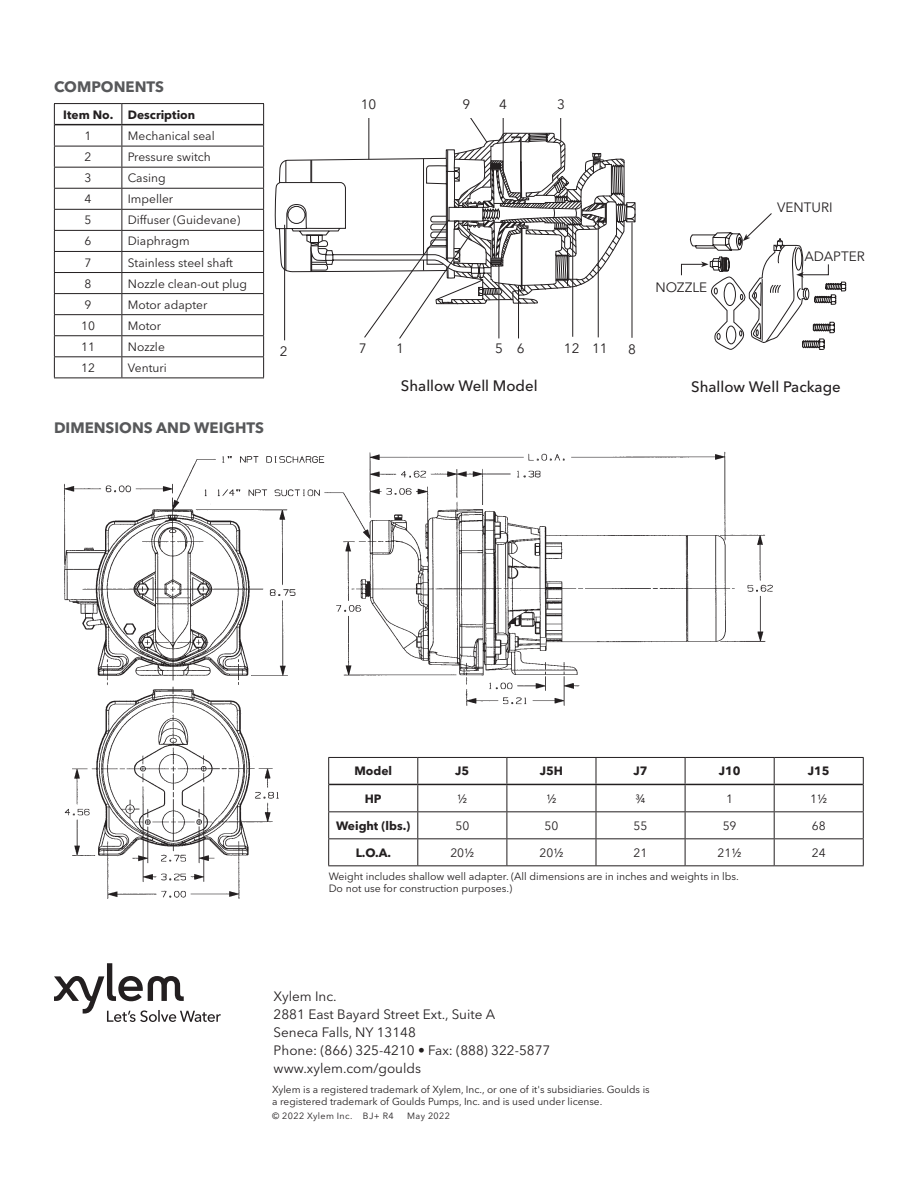
<style>
.page{position:relative;width:918px;height:1188px;background:#fff}
.page>*{position:absolute;margin:0;border:0;box-sizing:border-box;transform-origin:0 0}
.t1{font:500 15px "Avenir Next LT Pro";color:#231f20}
.t2{font:700 15px "Avenir Next LT Pro";color:#57585a}
.address{font:13.5px "Avenir Next LT Pro";color:#231f20}
.t3{font:12px "Avenir Next LT Pro";color:#231f20}
.t4{font:700 12px "Avenir Next LT Pro";color:#231f20}
.t5{font:10.5px/12.6px "Avenir Next LT Pro";color:#231f20}
.t6{font:10.2px/12.1px "Avenir Next LT Pro";color:#231f20}
.t7{font:9px "Avenir Next LT Pro";letter-spacing:.04em;color:#231f20}
</style>
<div class="page">
<img style="left:64px;top:451px;width:712px;height:447px">
<svg style="left:681px;top:213px;width:165px;height:137px"></svg>
<hr style="left:503px;top:90px;width:1px;height:105px;background:#231f20">
<svg style="left:276px;top:133px;width:360px;height:208px"></svg>
<div style="left:830px;top:242px;width:17px;height:9px;background:#fff"></div>
<div style="left:335px;top:89px;width:238px;height:13px;background:#fff"></div>
<hr style="left:54px;top:103px;width:68px;height:1px;background:#231f20">
<hr style="left:122px;top:103px;width:142px;height:1px;background:#231f20">
<hr style="left:54px;top:146px;width:68px;height:1px;background:#231f20">
<hr style="left:122px;top:146px;width:142px;height:1px;background:#231f20">
<hr style="left:54px;top:167px;width:68px;height:1px;background:#231f20">
<hr style="left:122px;top:167px;width:142px;height:1px;background:#231f20">
<hr style="left:54px;top:188px;width:68px;height:1px;background:#231f20">
<hr style="left:122px;top:188px;width:142px;height:1px;background:#231f20">
<hr style="left:54px;top:209px;width:68px;height:1px;background:#231f20">
<hr style="left:122px;top:209px;width:142px;height:1px;background:#231f20">
<hr style="left:54px;top:230px;width:68px;height:1px;background:#231f20">
<hr style="left:122px;top:230px;width:142px;height:1px;background:#231f20">
<hr style="left:54px;top:251px;width:68px;height:1px;background:#231f20">
<hr style="left:122px;top:251px;width:142px;height:1px;background:#231f20">
<hr style="left:54px;top:272px;width:68px;height:1px;background:#231f20">
<hr style="left:122px;top:272px;width:142px;height:1px;background:#231f20">
<hr style="left:54px;top:293px;width:68px;height:1px;background:#231f20">
<hr style="left:122px;top:293px;width:142px;height:1px;background:#231f20">
<hr style="left:54px;top:314px;width:68px;height:1px;background:#231f20">
<hr style="left:122px;top:314px;width:142px;height:1px;background:#231f20">
<hr style="left:54px;top:335px;width:68px;height:1px;background:#231f20">
<hr style="left:122px;top:335px;width:142px;height:1px;background:#231f20">
<hr style="left:54px;top:356px;width:68px;height:1px;background:#231f20">
<svg style="left:54px;top:104px;width:1px;height:274px"></svg>
<hr style="left:122px;top:356px;width:142px;height:1px;background:#231f20">
<svg style="left:122px;top:104px;width:1px;height:274px"></svg>
<svg style="left:263px;top:104px;width:1px;height:274px"></svg>
<hr style="left:54px;top:378px;width:68px;height:1px;background:#231f20">
<hr style="left:122px;top:378px;width:142px;height:1px;background:#231f20">
<hr style="left:55px;top:124px;width:67px;height:1px;background:#231f20">
<hr style="left:122px;top:124px;width:141px;height:1px;background:#231f20">
<hr style="left:328px;top:757px;width:90px;height:1px;background:#231f20">
<hr style="left:418px;top:757px;width:89px;height:1px;background:#231f20">
<hr style="left:507px;top:757px;width:89px;height:1px;background:#231f20">
<hr style="left:596px;top:757px;width:89px;height:1px;background:#231f20">
<hr style="left:685px;top:757px;width:89px;height:1px;background:#231f20">
<hr style="left:774px;top:757px;width:90px;height:1px;background:#231f20">
<hr style="left:328px;top:811px;width:90px;height:1px;background:#231f20">
<hr style="left:418px;top:811px;width:89px;height:1px;background:#231f20">
<hr style="left:507px;top:811px;width:89px;height:1px;background:#231f20">
<hr style="left:596px;top:811px;width:89px;height:1px;background:#231f20">
<hr style="left:685px;top:811px;width:89px;height:1px;background:#231f20">
<hr style="left:774px;top:811px;width:90px;height:1px;background:#231f20">
<hr style="left:328px;top:838px;width:90px;height:1px;background:#231f20">
<svg style="left:328px;top:758px;width:1px;height:107px"></svg>
<hr style="left:418px;top:838px;width:89px;height:1px;background:#231f20">
<svg style="left:417px;top:758px;width:1px;height:107px"></svg>
<hr style="left:507px;top:838px;width:89px;height:1px;background:#231f20">
<svg style="left:507px;top:758px;width:1px;height:107px"></svg>
<hr style="left:596px;top:838px;width:89px;height:1px;background:#231f20">
<svg style="left:596px;top:758px;width:1px;height:107px"></svg>
<hr style="left:685px;top:838px;width:89px;height:1px;background:#231f20">
<svg style="left:685px;top:758px;width:1px;height:107px"></svg>
<hr style="left:774px;top:838px;width:90px;height:1px;background:#231f20">
<svg style="left:774px;top:758px;width:1px;height:107px"></svg>
<svg style="left:863px;top:758px;width:1px;height:107px"></svg>
<hr style="left:328px;top:865px;width:90px;height:1px;background:#231f20">
<hr style="left:418px;top:865px;width:89px;height:1px;background:#231f20">
<hr style="left:507px;top:865px;width:89px;height:1px;background:#231f20">
<hr style="left:596px;top:865px;width:89px;height:1px;background:#231f20">
<hr style="left:685px;top:865px;width:89px;height:1px;background:#231f20">
<hr style="left:774px;top:865px;width:90px;height:1px;background:#231f20">
<hr style="left:329px;top:784px;width:89px;height:1px;background:#231f20">
<hr style="left:418px;top:784px;width:89px;height:1px;background:#231f20">
<hr style="left:507px;top:784px;width:89px;height:1px;background:#231f20">
<hr style="left:596px;top:784px;width:89px;height:1px;background:#231f20">
<hr style="left:685px;top:784px;width:89px;height:1px;background:#231f20">
<hr style="left:774px;top:784px;width:89px;height:1px;background:#231f20">
<svg style="left:54px;top:963px;width:167px;height:59px"></svg>
<p class="t2" style="left:54px;top:78px;width:112px">COMPONENTS</p>
<p class="t4" style="left:63px;top:107px;width:52px">Item No.</p>
<p class="t4" style="left:128px;top:107px;width:69px">Description</p>
<p class="t3" style="left:85px;top:129px;width:8px">1</p>
<p class="t3" style="left:128px;top:129px;width:88px">Mechanical seal</p>
<p class="t3" style="left:85px;top:150px;width:8px">2</p>
<p class="t3" style="left:128px;top:150px;width:85px">Pressure switch</p>
<p class="t3" style="left:85px;top:171px;width:8px">3</p>
<p class="t3" style="left:128px;top:171px;width:39px">Casing</p>
<p class="t3" style="left:85px;top:192px;width:8px">4</p>
<p class="t3" style="left:128px;top:192px;width:47px">Impeller</p>
<p class="t3" style="left:85px;top:213px;width:8px">5</p>
<p class="t3" style="left:128px;top:213px;width:114px">Diffuser (Guidevane)</p>
<p class="t3" style="left:85px;top:234px;width:8px">6</p>
<p class="t3" style="left:128px;top:234px;width:63px">Diaphragm</p>
<p class="t3" style="left:85px;top:255px;width:8px">7</p>
<p class="t3" style="left:128px;top:255px;width:107px">Stainless steel shaft</p>
<p class="t3" style="left:85px;top:276px;width:8px">8</p>
<p class="t3" style="left:128px;top:276px;width:121px">Nozzle clean-out plug</p>
<p class="t3" style="left:85px;top:297px;width:8px">9</p>
<p class="t3" style="left:128px;top:297px;width:81px">Motor adapter</p>
<p class="t3" style="left:81px;top:318px;width:15px">10</p>
<p class="t3" style="left:128px;top:318px;width:35px">Motor</p>
<p class="t3" style="left:81px;top:339px;width:15px">11</p>
<p class="t3" style="left:128px;top:339px;width:38px">Nozzle</p>
<p class="t3" style="left:81px;top:361px;width:15px">12</p>
<p class="t3" style="left:128px;top:361px;width:40px">Venturi</p>
<p class="t2" style="left:54px;top:418px;width:212px">DIMENSIONS AND WEIGHTS</p>
<p class="address" style="left:361px;top:96px;width:17px">10</p>
<p class="address" style="left:463px;top:96px;width:9px">9</p>
<p class="address" style="left:499px;top:96px;width:9px">4</p>
<p class="address" style="left:557px;top:96px;width:9px">3</p>
<p class="address" style="left:280px;top:343px;width:9px">2</p>
<p class="address" style="left:359px;top:340px;width:9px">7</p>
<p class="address" style="left:396px;top:340px;width:9px">1</p>
<p class="address" style="left:495px;top:340px;width:9px">5</p>
<p class="address" style="left:517px;top:341px;width:9px">6</p>
<p class="address" style="left:564px;top:340px;width:17px">12</p>
<p class="address" style="left:592px;top:340px;width:17px">11</p>
<p class="address" style="left:628px;top:341px;width:9px">8</p>
<p class="address" style="left:655px;top:279px;width:53px">NOZZLE</p>
<p class="address" style="left:777px;top:199px;width:57px">VENTURI</p>
<p class="address" style="left:804px;top:248px;width:62px">ADAPTER</p>
<p class="t1" style="left:401px;top:377px;width:138px">Shallow Well Model</p>
<p class="t1" style="left:691px;top:378px;width:151px">Shallow Well Package</p>
<p class="t4" style="left:354px;top:764px;width:39px">Model</p>
<p class="t4" style="left:455px;top:764px;width:16px">J5</p>
<p class="t4" style="left:540px;top:764px;width:25px">J5H</p>
<p class="t4" style="left:633px;top:764px;width:16px">J7</p>
<p class="t4" style="left:719px;top:764px;width:23px">J10</p>
<p class="t4" style="left:808px;top:764px;width:23px">J15</p>
<p class="t4" style="left:365px;top:791px;width:18px">HP</p>
<p class="t3" style="left:457px;top:792px;width:12px">½</p>
<p class="t3" style="left:546px;top:792px;width:12px">½</p>
<p class="t3" style="left:636px;top:792px;width:12px">¾</p>
<p class="t3" style="left:726px;top:792px;width:8px">1</p>
<p class="t3" style="left:810px;top:792px;width:19px">1½</p>
<p class="t4" style="left:336px;top:818px;width:76px">Weight (lbs.)</p>
<p class="t3" style="left:455px;top:819px;width:15px">50</p>
<p class="t3" style="left:544px;top:819px;width:15px">50</p>
<p class="t3" style="left:634px;top:819px;width:15px">55</p>
<p class="t3" style="left:723px;top:819px;width:15px">59</p>
<p class="t3" style="left:812px;top:819px;width:15px">68</p>
<p class="t4" style="left:356px;top:845px;width:37px">L.O.A.</p>
<p class="t3" style="left:450px;top:846px;width:25px">20½</p>
<p class="t3" style="left:539px;top:846px;width:25px">20½</p>
<p class="t3" style="left:634px;top:846px;width:15px">21</p>
<p class="t3" style="left:718px;top:846px;width:25px">21½</p>
<p class="t3" style="left:812px;top:846px;width:15px">24</p>
<p class="t5" style="left:329px;top:870px;width:412px">Weight includes shallow well adapter. (All dimensions are in inches and weights in lbs.<br>Do not use for construction purposes.)</p>
<p class="address" style="left:274px;top:988px;width:65px">Xylem Inc.</p>
<p class="address" style="left:274px;top:1006px;width:223px">2881 East Bayard Street Ext., Suite A</p>
<p class="address" style="left:274px;top:1024px;width:144px">Seneca Falls, NY 13148</p>
<p class="address" style="left:274px;top:1042px;width:278px">Phone: (866) 325-4210 • Fax: (888) 322-5877</p>
<p class="address" style="left:274px;top:1060px;width:149px">www.xylem.com/goulds</p>
<p class="t6" style="left:272px;top:1083px;width:379px">Xylem is a registered trademark of Xylem, Inc., or one of it's subsidiaries. Goulds is a registered trademark of Goulds Pumps, Inc. and is used under license.</p>
<p class="t7" style="left:272px;top:1110px;width:123px">© 2022 Xylem Inc. BJ+ R4</p>
<p class="t7" style="left:407px;top:1110px;width:44px">May 2022</p>
</div>
